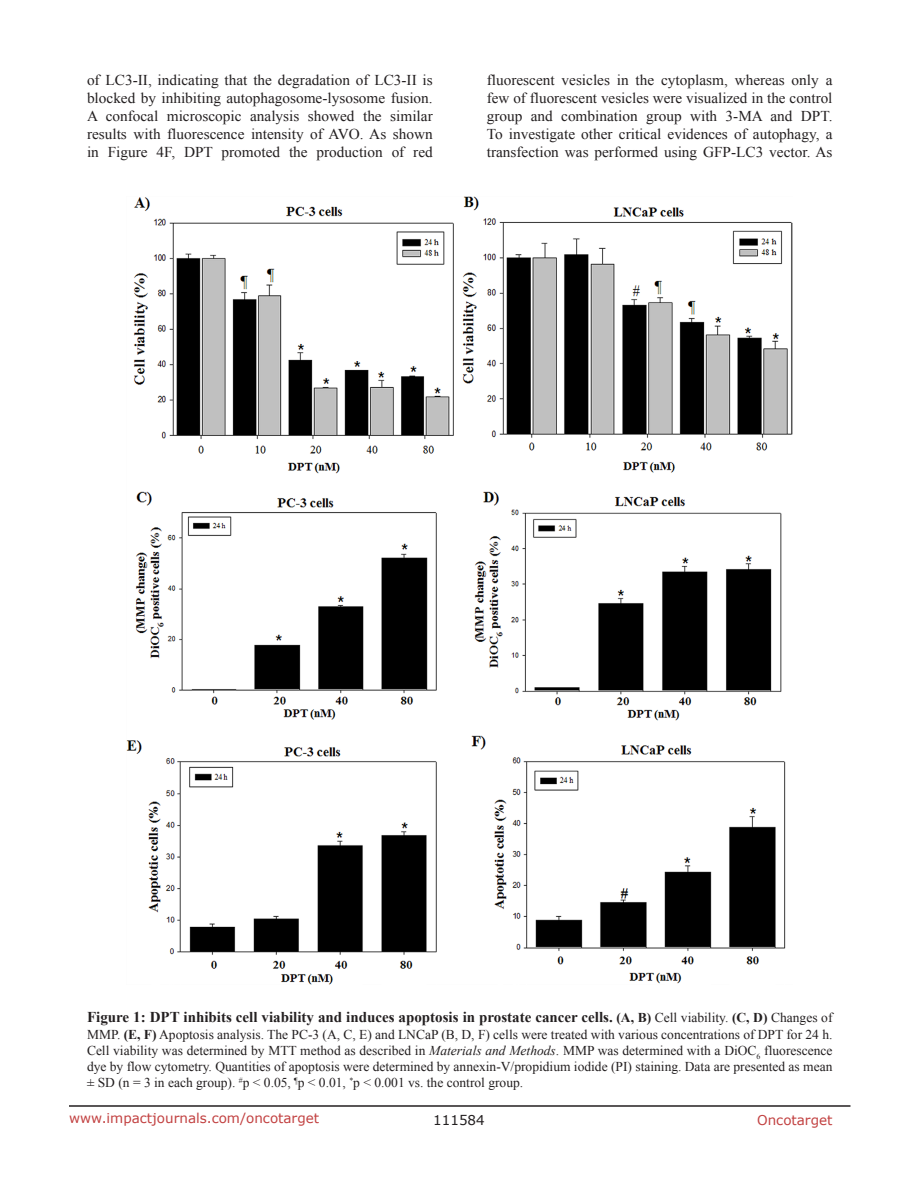
<style>
.page{position:relative;width:918px;height:1188px;background:#fff}
.page>*{position:absolute;margin:0;border:0;box-sizing:border-box;transform-origin:0 0}
.BodyText{font:15px/18px "Times New Roman";color:#231f20;text-align:justify}
.figuretext{font:700 15px "Times New Roman";color:#231f20}
.figuretext-2{font:13.5px/16.2px "Times New Roman";color:#231f20;text-align:justify}
.t1{font:13.5px "Verdana";color:#c24141}
.t2{font:13.5px "Verdana";color:#231f20}
.s1{font-size:13.5px}
.s2{font-weight:400;font-size:13.5px}
.s3{font-weight:700}
.s4{font-style:italic}
</style>
<div class="page">
<hr style="left:69px;top:1105px;width:781px;height:2px;background:#231f20">
<img style="left:127px;top:196px;width:666px;height:789px">
<p class="BodyText" style="left:87px;top:71px;width:347px">of LC3-II, indicating that the degradation of LC3-II is blocked by inhibiting autophagosome-lysosome fusion.<br>A confocal microscopic analysis showed the similar results with fluorescence intensity of AVO. As shown in Figure 4F, DPT promoted the production of red</p>
<p class="BodyText" style="left:487px;top:71px;width:347px">fluorescent vesicles in the cytoplasm, whereas only a few of fluorescent vesicles were visualized in the control group and combination group with 3-MA and DPT.<br>To investigate other critical evidences of autophagy, a transfection was performed using GFP-LC3 vector. As</p>
<p class="figuretext" style="left:87px;top:1007px;width:747px">Figure 1: DPT inhibits cell viability and induces apoptosis in prostate cancer cells. <span class="s1">(A, B)</span> <span class="s2">Cell viability.</span> <span class="s1">(C, D)</span> <span class="s2">Changes of</span></p>
<p class="figuretext-2" style="left:87px;top:1026px;width:747px">MMP. <span class="s3">(E, F)</span> Apoptosis analysis. The PC-3 (A, C, E) and LNCaP (B, D, F) cells were treated with various concentrations of DPT for 24 h.<br>Cell viability was determined by MTT method as described in <span class="s4">Materials and Methods</span>. MMP was determined with a DiOC<sub>6</sub> fluorescence dye by flow cytometry. Quantities of apoptosis were determined by annexin-V/propidium iodide (PI) staining. Data are presented as mean ± SD (n = 3 in each group). <sup>#</sup>p &lt; 0.05, <sup>¶</sup>p &lt; 0.01, <sup>*</sup>p &lt; 0.001 vs. the control group.</p>
<p class="t1" style="left:69px;top:1109px;width:252px">www.impactjournals.com/oncotarget</p>
<p class="t2" style="left:433px;top:1111px;width:53px">111584</p>
<p class="t1" style="left:757px;top:1111px;width:77px">Oncotarget</p>
</div>
